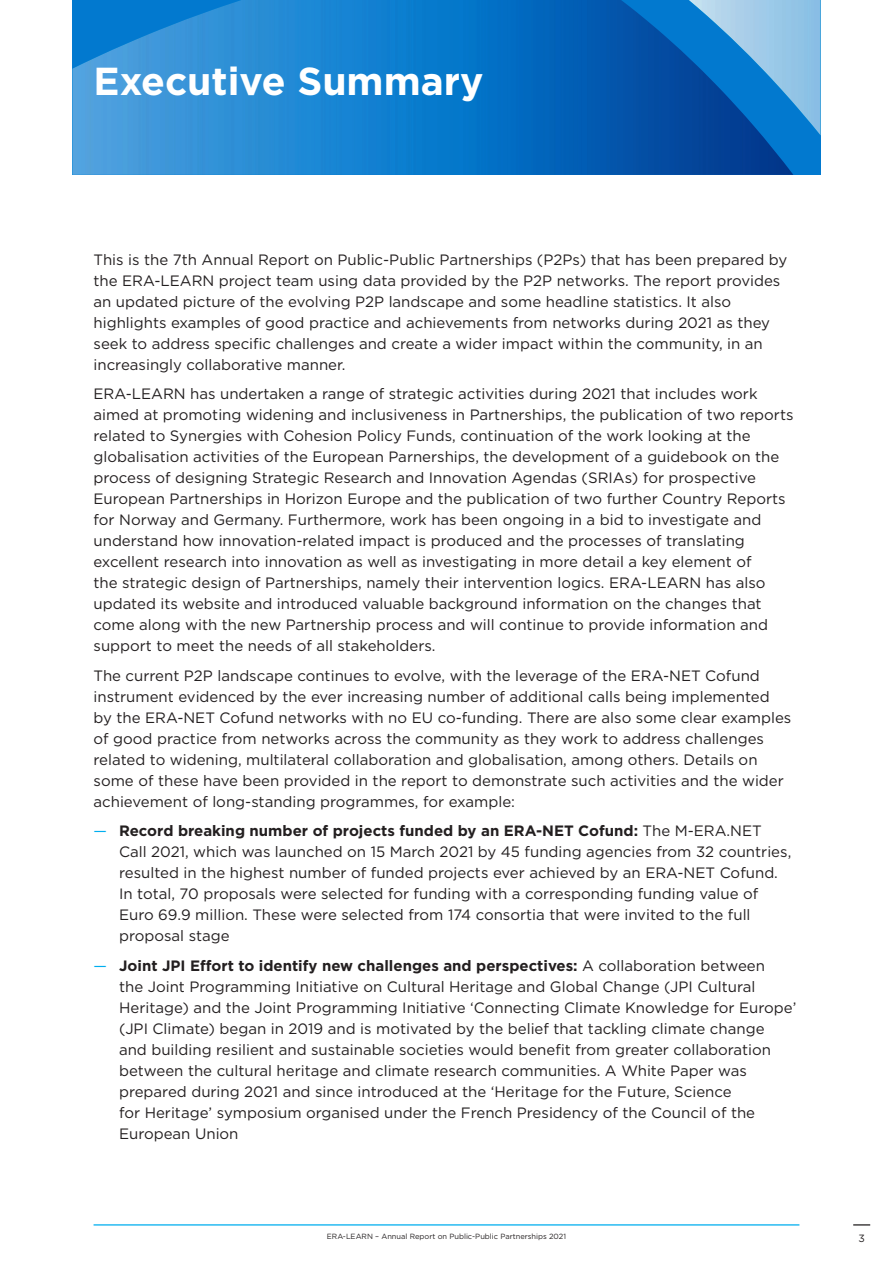
<style>
.page{position:relative;width:893px;height:1263px;background:#fff}
.page>*{position:absolute;margin:0;border:0;box-sizing:border-box;transform-origin:0 0}
.ERA_Head_1{font:700 39px "Gotham";color:#fff}
.BODY_TEXT{font:15px/21px "Gotham";color:#231f20}
.std_bullets{font:15px/21px "Gotham";color:#231f20}
.t1{font:10.5px "Gotham";color:#231f20}
.t2{font:7.5px "Gotham";color:#231f20}
.s1{color:#00aeef}
.s2{font-weight:700}
</style>
<div class="page">
<hr style="left:94px;top:1224px;width:705px;height:1px;background:#00aeef">
<svg style="left:853px;top:1224px;width:17px;height:1px"></svg>
<svg style="left:72px;top:0;width:749px;height:175px;background:#167ac8"></svg>
<img style="left:651px;top:0;width:170px;height:136px">
<p class="ERA_Head_1" style="left:94px;top:55px;width:391px">Executive Summary</p>
<p class="BODY_TEXT" style="left:94px;top:248px;width:695px">This is the 7th Annual Report on Public-Public Partnerships (P2Ps) that has been prepared by the ERA-LEARN project team using data provided by the P2P networks. The report provides an updated picture of the evolving P2P landscape and some headline statistics. It also highlights examples of good practice and achievements from networks during 2021 as they seek to address specific challenges and create a wider impact within the community, in an increasingly collaborative manner.</p>
<p class="BODY_TEXT" style="left:94px;top:383px;width:701px">ERA-LEARN has undertaken a range of strategic activities during 2021 that includes work aimed at promoting widening and inclusiveness in Partnerships, the publication of two reports related to Synergies with Cohesion Policy Funds, continuation of the work looking at the globalisation activities of the European Parnerships, the development of a guidebook on the process of designing Strategic Research and Innovation Agendas (SRIAs) for prospective European Partnerships in Horizon Europe and the publication of two further Country Reports for Norway and Germany. Furthermore, work has been ongoing in a bid to investigate and understand how innovation-related impact is produced and the processes of translating excellent research into innovation as well as investigating in more detail a key element of<br>the strategic design of Partnerships, namely their intervention logics. ERA-LEARN has also updated its website and introduced valuable background information on the changes that come along with the new Partnership process and will continue to provide information and support to meet the needs of all stakeholders.</p>
<p class="BODY_TEXT" style="left:94px;top:664px;width:699px">The current P2P landscape continues to evolve, with the leverage of the ERA-NET Cofund instrument evidenced by the ever increasing number of additional calls being implemented by the ERA-NET Cofund networks with no EU co-funding. There are also some clear examples of good practice from networks across the community as they work to address challenges related to widening, multilateral collaboration and globalisation, among others. Details on some of these have been provided in the report to demonstrate such activities and the wider achievement of long-standing programmes, for example:</p>
<p class="std_bullets" style="left:119px;top:820px;width:674px;text-indent:-26px"><span class="s1">—</span> <span class="s2">Record breaking number of projects funded by an ERA-NET Cofund:</span> The M-ERA.NET Call 2021, which was launched on 15 March 2021 by 45 funding agencies from 32 countries, resulted in the highest number of funded projects ever achieved by an ERA-NET Cofund.<br>In total, 70 proposals were selected for funding with a corresponding funding value of Euro 69.9 million. These were selected from 174 consortia that were invited to the full proposal stage</p>
<p class="std_bullets" style="left:119px;top:954px;width:679px;text-indent:-26px"><span class="s1">—</span> <span class="s2">Joint JPI Effort to identify new challenges and perspectives:</span> A collaboration between<br>the Joint Programming Initiative on Cultural Heritage and Global Change (JPI Cultural Heritage) and the Joint Programming Initiative ‘Connecting Climate Knowledge for Europe’ (JPI Climate) began in 2019 and is motivated by the belief that tackling climate change<br>and building resilient and sustainable societies would benefit from greater collaboration between the cultural heritage and climate research communities. A White Paper was prepared during 2021 and since introduced at the ‘Heritage for the Future, Science<br>for Heritage’ symposium organised under the French Presidency of the Council of the European Union</p>
<p class="t2" style="left:327px;top:1232px;width:241px">ERA-LEARN – Annual Report on Public-Public Partnerships 2021</p>
<p class="t1" style="left:858px;top:1231px;width:8px">3</p>
</div>
